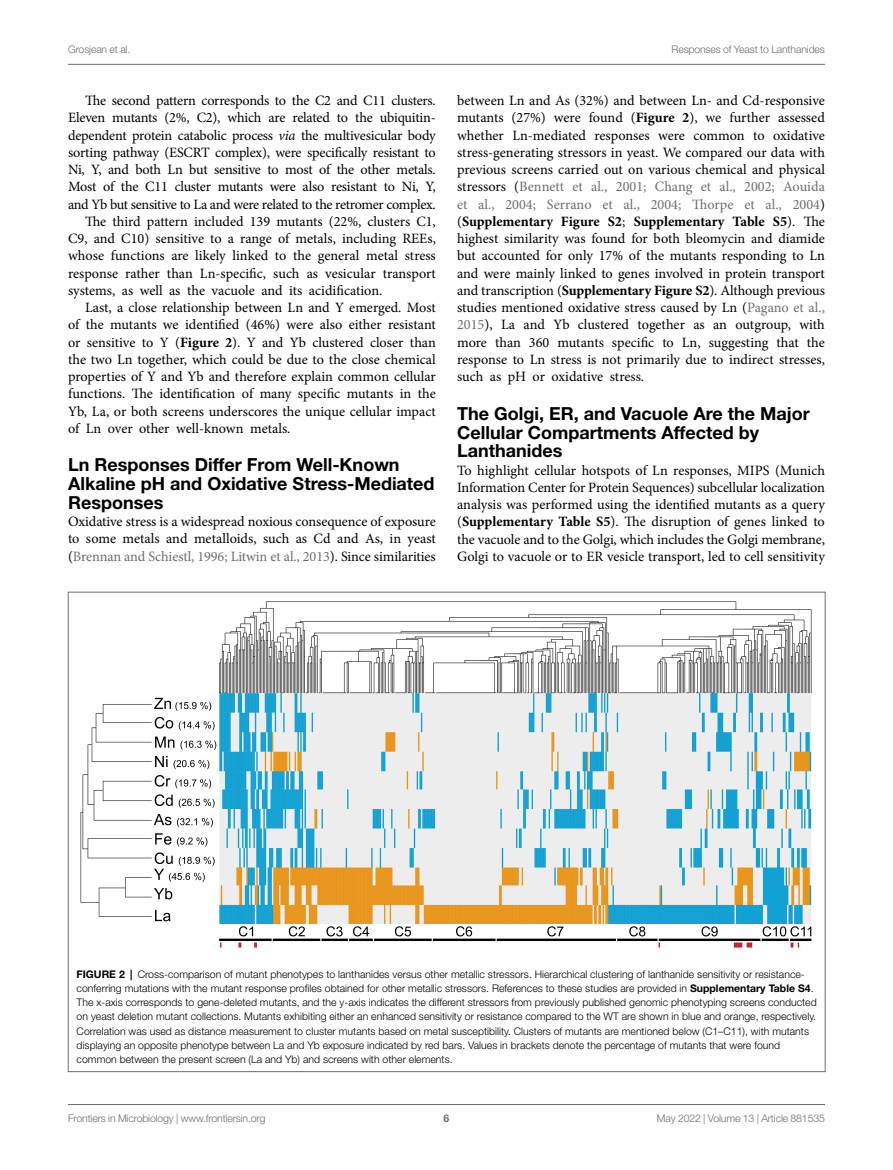
<style>
.page{position:relative;width:893px;height:1170px;background:#fff}
.page>*{position:absolute;margin:0;border:0;box-sizing:border-box;transform-origin:0 0}
.HEAD_2{font:700 18px/18.8px "Helvetica Neue LT Std";color:#000}
.TEXT_FLUSH{font:14.25px/17.2px "Minion Pro";letter-spacing:-.005em;color:#000;text-align:justify}
.TEXT{font:14.25px/17.2px "Minion Pro";letter-spacing:-.005em;color:#000;text-align:justify}
.FIG_LEG{font:300 10.5px/14.2px "Helvetica Neue LT Std";color:#000}
.t1{font:300 10.5px "Helvetica Neue LT Std";letter-spacing:-.015em;color:#6d6e71}
.t2{font:700 10.5px "Helvetica Neue LT Std";color:#6d6e71}
.s1{font-style:italic}
.s2{font-weight:700}
.s3{color:#6d6e71}
</style>
<div class="page">
<hr style="left:68px;top:64px;width:757px;height:1px;background:#6d6e71">
<hr style="left:68px;top:1104px;width:757px;height:1px;background:#6d6e71">
<img style="left:81px;top:601px;width:731px;height:347px">
<p class="t1" style="left:68px;top:42px;width:64px">Grosjean et al.</p>
<p class="t1" style="left:671px;top:42px;width:155px">Responses of Yeast to Lanthanides</p>
<p class="TEXT" style="left:68px;top:92px;width:369px;text-indent:17px">The second pattern corresponds to the C2 and C11 clusters.<br>Eleven mutants (2%, C2), which are related to the ubiquitin&shy;dependent protein catabolic process <span class="s1">via</span> the multivesicular body sorting pathway (ESCRT complex), were specifically resistant to Ni, Y, and both Ln but sensitive to most of the other metals.<br>Most of the C11 cluster mutants were also resistant to Ni, Y, and Yb but sensitive to La and were related to the retromer complex.</p>
<p class="TEXT" style="left:68px;top:213px;width:369px;text-indent:17px">The third pattern included 139 mutants (22%, clusters C1, C9, and C10) sensitive to a range of metals, including REEs, whose functions are likely linked to the general metal stress response rather than Ln-specific, such as vesicular transport systems, as well as the vacuole and its acidification.</p>
<p class="TEXT" style="left:68px;top:299px;width:369px;text-indent:17px">Last, a close relationship between Ln and Y emerged. Most of the mutants we identified (46%) were also either resistant or sensitive to Y (<span class="s2">Figure 2</span>). Y and Yb clustered closer than the two Ln together, which could be due to the close chemical properties of Y and Yb and therefore explain common cellular functions. The identification of many specific mutants in the Yb, La, or both screens underscores the unique cellular impact of Ln over other well-known metals.</p>
<p class="HEAD_2" style="left:68px;top:455px;width:368px">Ln Responses Differ From Well-Known<br>Alkaline pH and Oxidative Stress-Mediated<br>Responses</p>
<p class="TEXT_FLUSH" style="left:68px;top:513px;width:369px">Oxidative stress is a widespread noxious consequence of exposure to some metals and metalloids, such as Cd and As, in yeast (<span class="s3">Brennan and Schiestl, 1996; Litwin et al., 2013</span>). Since similarities</p>
<p class="TEXT_FLUSH" style="left:457px;top:92px;width:369px">between Ln and As (32%) and between Ln- and Cd-responsive mutants (27%) were found (<span class="s2">Figure 2</span>), we further assessed whether Ln-mediated responses were common to oxidative stress-generating stressors in yeast. We compared our data with previous screens carried out on various chemical and physical stressors (<span class="s3">Bennett et al., 2001; Chang et al., 2002; Aouida et al., 2004; Serrano et al., 2004; Thorpe et al., 2004</span>) (<span class="s2">Supplementary Figure S2</span>; <span class="s2">Supplementary Table S5</span>). The highest similarity was found for both bleomycin and diamide but accounted for only 17% of the mutants responding to Ln and were mainly linked to genes involved in protein transport and transcription (<span class="s2">Supplementary Figure S2</span>). Although previous studies mentioned oxidative stress caused by Ln (<span class="s3">Pagano et al., 2015</span>), La and Yb clustered together as an outgroup, with more than 360 mutants specific to Ln, suggesting that the response to Ln stress is not primarily due to indirect stresses, such as pH or oxidative stress.</p>
<p class="HEAD_2" style="left:457px;top:403px;width:354px">The Golgi, ER, and Vacuole Are the Major<br>Cellular Compartments Affected by<br>Lanthanides</p>
<p class="TEXT_FLUSH" style="left:457px;top:461px;width:369px">To highlight cellular hotspots of Ln responses, MIPS (Munich Information Center for Protein Sequences) subcellular localization analysis was performed using the identified mutants as a query (<span class="s2">Supplementary Table S5</span>). The disruption of genes linked to the vacuole and to the Golgi, which includes the Golgi membrane, Golgi to vacuole or to ER vesicle transport, led to cell sensitivity</p>
<p class="FIG_LEG" style="left:77px;top:966px;width:741px"><span class="s2">FIGURE 2 |</span> Cross-comparison of mutant phenotypes to lanthanides versus other metallic stressors. Hierarchical clustering of lanthanide sensitivity or resistance&shy;conferring mutations with the mutant response profiles obtained for other metallic stressors. References to these studies are provided in <span class="s2">Supplementary Table S4</span>.<br>The x-axis corresponds to gene-deleted mutants, and the y-axis indicates the different stressors from previously published genomic phenotyping screens conducted on yeast deletion mutant collections. Mutants exhibiting either an enhanced sensitivity or resistance compared to the WT are shown in blue and orange, respectively.<br>Correlation was used as distance measurement to cluster mutants based on metal susceptibility. Clusters of mutants are mentioned below (C1–C11), with mutants displaying an opposite phenotype between La and Yb exposure indicated by red bars. Values in brackets denote the percentage of mutants that were found common between the present screen (La and Yb) and screens with other elements.</p>
<p class="t1" style="left:68px;top:1111px;width:199px">Frontiers in Microbiology | www.frontiersin.org</p>
<p class="t2" style="left:444px;top:1111px;width:7px">6</p>
<p class="t1" style="left:657px;top:1111px;width:169px">May 2022 | Volume 13 | Article 881535</p>
</div>
